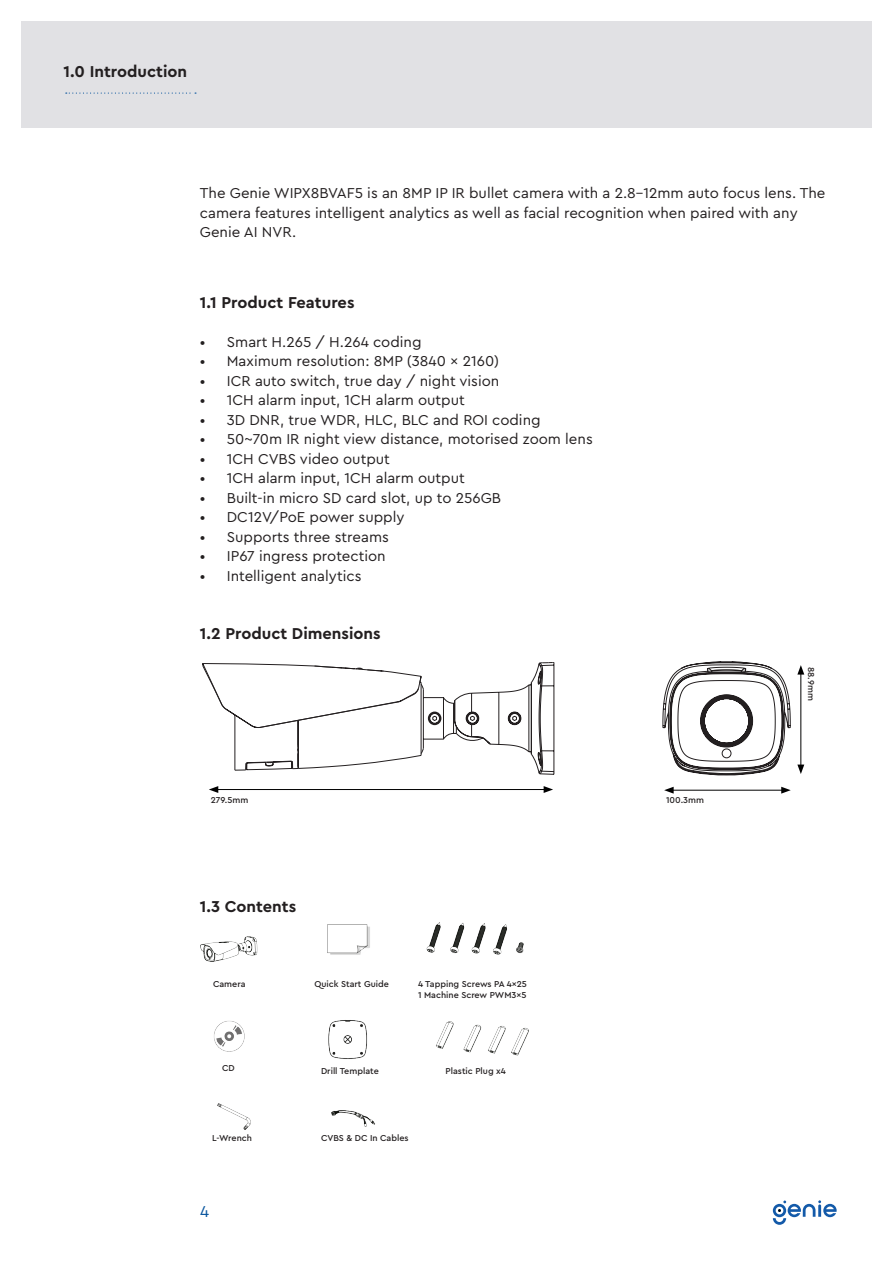
<style>
.page{position:relative;width:893px;height:1263px;background:#fff}
.page>*{position:absolute;margin:0;border:0;box-sizing:border-box;transform-origin:0 0}
.Sub_Section_Title{font:700 16.5px "Cera Pro";color:#231f20}
.Section_Title{font:700 16.5px "Cera Pro";color:#231f20}
.t1{font:16.5px "Cera Pro";color:#09559e}
.t2{font:15px/19.5px "Cera Pro";color:#231f20}
.t3{font:500 9px "Cera Pro";color:#231f20}
</style>
<div class="page">
<div style="left:21px;top:21px;width:851px;height:107px;background:#e1e1e4"></div>
<svg style="left:773px;top:1200px;width:64px;height:25px"></svg>
<img style="left:201px;top:923px;width:327px;height:206px">
<svg style="left:66px;top:93px;width:130px;height:1px"></svg>
<hr style="left:216px;top:789px;width:330px;height:1px;background:#000">
<svg style="left:209px;top:786px;width:9px;height:7px"></svg>
<svg style="left:544px;top:786px;width:9px;height:7px"></svg>
<hr style="left:671px;top:790px;width:113px;height:1px;background:#000">
<svg style="left:664px;top:787px;width:10px;height:7px"></svg>
<svg style="left:781px;top:787px;width:10px;height:7px"></svg>
<hr style="left:800px;top:672px;width:1px;height:95px;background:#000">
<svg style="left:797px;top:665px;width:7px;height:9px"></svg>
<svg style="left:797px;top:764px;width:7px;height:10px"></svg>
<svg style="left:202px;top:662px;width:352px;height:113px"></svg>
<svg style="left:662px;top:661px;width:129px;height:115px"></svg>
<p class="Section_Title" style="left:64px;top:60px;width:125px">1.0 Introduction</p>
<p class="t2" style="left:200px;top:183px;width:627px">The Genie WIPX8BVAF5 is an 8MP IP IR bullet camera with a 2.8-12mm auto focus lens. The</p>
<p class="t2" style="left:200px;top:202px;width:599px">camera features intelligent analytics as well as facial recognition when paired with any<br>Genie AI NVR.</p>
<p class="Sub_Section_Title" style="left:200px;top:291px;width:156px">1.1 Product Features</p>
<p class="t2" style="left:200px;top:331px;width:223px">• Smart H.265 / H.264 coding</p>
<p class="t2" style="left:200px;top:351px;width:301px">• Maximum resolution: 8MP (3840 x 2160)</p>
<p class="t2" style="left:200px;top:370px;width:301px">• ICR auto switch, true day / night vision</p>
<p class="t2" style="left:200px;top:390px;width:267px">• 1CH alarm input, 1CH alarm output</p>
<p class="t2" style="left:200px;top:409px;width:342px">• 3D DNR, true WDR, HLC, BLC and ROI coding</p>
<p class="t2" style="left:200px;top:429px;width:394px">• 50~70m IR night view distance, motorised zoom lens</p>
<p class="t2" style="left:200px;top:448px;width:192px">• 1CH CVBS video output</p>
<p class="t2" style="left:200px;top:468px;width:267px">• 1CH alarm input, 1CH alarm output</p>
<p class="t2" style="left:200px;top:487px;width:303px">• Built-in micro SD card slot, up to 256GB</p>
<p class="t2" style="left:200px;top:507px;width:206px">• DC12V/PoE power supply</p>
<p class="t2" style="left:200px;top:526px;width:191px">• Supports three streams</p>
<p class="t2" style="left:200px;top:546px;width:187px">• IP67 ingress protection</p>
<p class="t2" style="left:200px;top:565px;width:163px">• Intelligent analytics</p>
<p class="Sub_Section_Title" style="left:200px;top:623px;width:182px">1.2 Product Dimensions</p>
<p class="t3" style="left:211px;top:793px;width:39px">279.5mm</p>
<p class="t3" style="left:666px;top:794px;width:39px">100.3mm</p>
<p class="Sub_Section_Title" style="left:200px;top:896px;width:98px">1.3 Contents</p>
<p class="t3" style="left:213px;top:978px;width:34px">Camera</p>
<p class="t3" style="left:314px;top:978px;width:76px">Quick Start Guide</p>
<p class="t3" style="left:418px;top:978px;width:110px">4 Tapping Screws PA 4×25</p>
<p class="t3" style="left:418px;top:989px;width:110px">1 Machine Screw PWM3×5</p>
<p class="t3" style="left:222px;top:1062px;width:14px">CD</p>
<p class="t3" style="left:321px;top:1065px;width:59px">Drill Template</p>
<p class="t3" style="left:446px;top:1065px;width:62px">Plastic Plug x4</p>
<p class="t3" style="left:212px;top:1132px;width:42px">L-Wrench</p>
<p class="t3" style="left:321px;top:1132px;width:89px">CVBS &amp; DC In Cables</p>
<p class="t1" style="left:200px;top:1200px;width:11px">4</p>
<p class="t3" style="left:817px;top:667px;width:35px;rotate:90deg">88.9mm</p>
</div>
